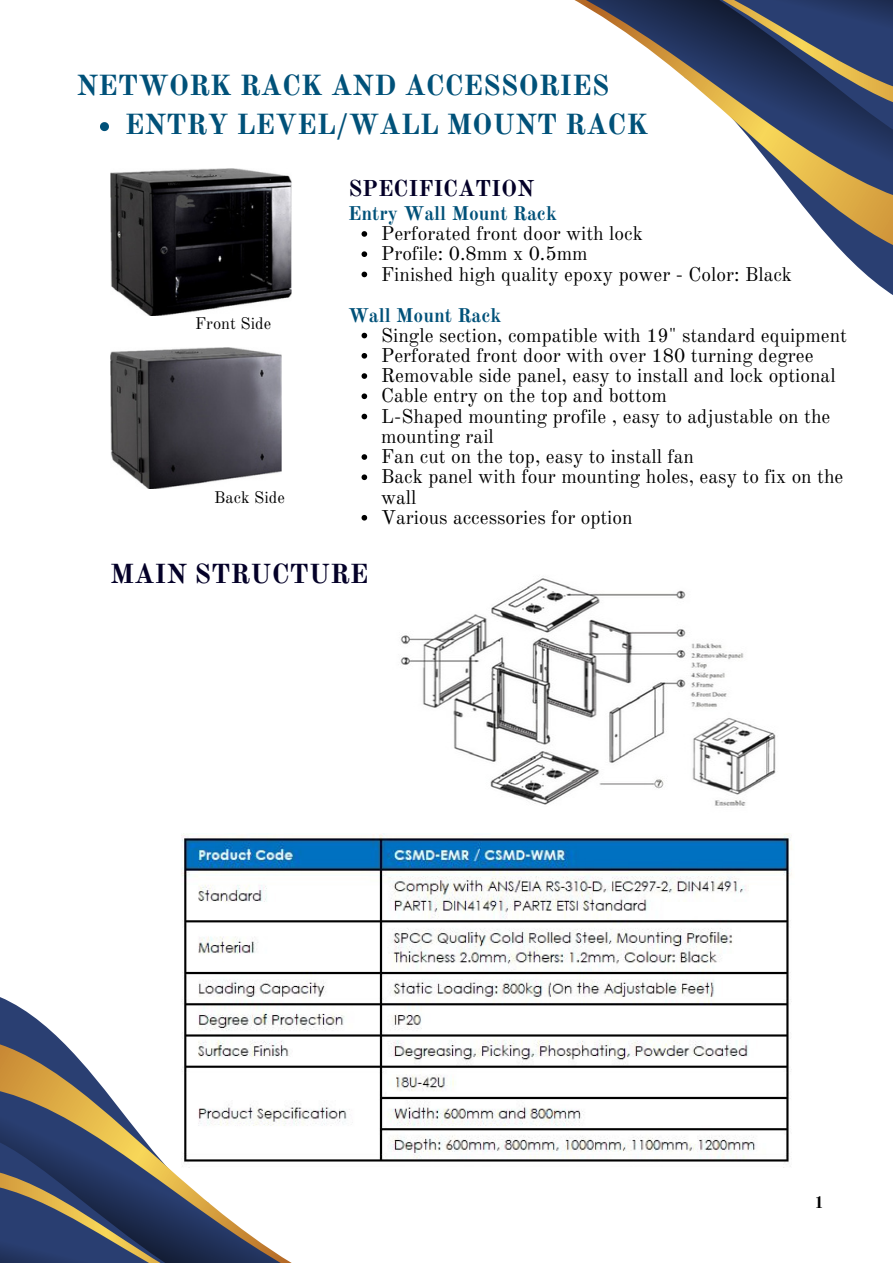
<style>
.page{position:relative;width:893px;height:1264px;background:#fff}
.page>*{position:absolute;margin:0;border:0;box-sizing:border-box;transform-origin:0 0}
.t1{font:700 28.5px "Old Standard";color:#005179}
.t2{font:700 27px "Old Standard";color:#040028}
.t3{font:700 22.5px "Old Standard";color:#040028}
.t4{font:19.5px/20.2px "Old Standard";color:#000}
.t5{font:700 19.5px "Old Standard";color:#005179}
.t6{font:16.5px "Old Standard";color:#000}
.t7{font:700 16.5px "Old Standard";color:#000}
</style>
<div class="page">
<svg style="left:367px;top:205px;width:525px;height:71px"></svg>
<svg style="left:778px;top:174px;width:114px;height:31px"></svg>
<svg style="left:759px;top:151px;width:133px;height:23px;fill:#2a3f71"></svg>
<svg style="left:574px;top:0;width:318px;height:151px"></svg>
<svg style="left:612px;top:0;width:280px;height:39px"></svg>
<svg style="left:0;top:997px;width:182px;height:30px"></svg>
<svg style="left:0;top:1027px;width:182px;height:63px"></svg>
<svg style="left:0;top:1090px;width:273px;height:172px"></svg>
<img style="left:110px;top:169px;width:181px;height:147px">
<img style="left:110px;top:347px;width:171px;height:142px">
<img style="left:400px;top:578px;width:376px;height:228px">
<img style="left:182px;top:833px;width:610px;height:334px">
<svg style="left:100px;top:122px;width:9px;height:9px"></svg>
<svg style="left:361px;top:231px;width:6px;height:6px"></svg>
<svg style="left:361px;top:251px;width:6px;height:6px"></svg>
<svg style="left:361px;top:271px;width:6px;height:6px"></svg>
<svg style="left:361px;top:333px;width:6px;height:5px"></svg>
<svg style="left:361px;top:353px;width:6px;height:5px"></svg>
<svg style="left:361px;top:373px;width:6px;height:6px"></svg>
<svg style="left:361px;top:393px;width:6px;height:6px"></svg>
<svg style="left:361px;top:414px;width:6px;height:5px"></svg>
<svg style="left:361px;top:454px;width:6px;height:6px"></svg>
<svg style="left:361px;top:474px;width:6px;height:6px"></svg>
<svg style="left:361px;top:515px;width:6px;height:5px"></svg>
<p class="t1" style="left:76px;top:68px;width:534px">NETWORK RACK AND ACCESSORIES</p>
<p class="t1" style="left:125px;top:107px;width:525px">ENTRY LEVEL/WALL MOUNT RACK</p>
<p class="t3" style="left:348px;top:174px;width:187px">SPECIFICATION</p>
<p class="t6" style="left:195px;top:313px;width:78px">Front Side</p>
<p class="t6" style="left:214px;top:487px;width:72px">Back Side</p>
<p class="t5" style="left:348px;top:201px;width:210px">Entry Wall Mount Rack</p>
<p class="t4" style="left:381px;top:223px;width:263px">Perforated front door with lock</p>
<p class="t4" style="left:381px;top:244px;width:208px">Profile: 0.8mm x 0.5mm</p>
<p class="t4" style="left:381px;top:264px;width:412px">Finished high quality epoxy power - Color: Black</p>
<p class="t5" style="left:348px;top:303px;width:155px">Wall Mount Rack</p>
<p class="t4" style="left:381px;top:325px;width:467px">Single section, compatible with 19" standard equipment</p>
<p class="t4" style="left:381px;top:345px;width:434px">Perforated front door with over 180 turning degree</p>
<p class="t4" style="left:381px;top:366px;width:456px">Removable side panel, easy to install and lock optional</p>
<p class="t4" style="left:381px;top:386px;width:287px">Cable entry on the top and bottom</p>
<p class="t4" style="left:381px;top:406px;width:451px">L-Shaped mounting profile , easy to adjustable on the mounting rail</p>
<p class="t4" style="left:381px;top:446px;width:314px">Fan cut on the top, easy to install fan</p>
<p class="t4" style="left:381px;top:467px;width:464px">Back panel with four mounting holes, easy to fix on the wall</p>
<p class="t4" style="left:381px;top:507px;width:253px">Various accessories for option</p>
<p class="t2" style="left:110px;top:557px;width:260px">MAIN STRUCTURE</p>
<p class="t7" style="left:814px;top:1192px;width:11px">1</p>
</div>
